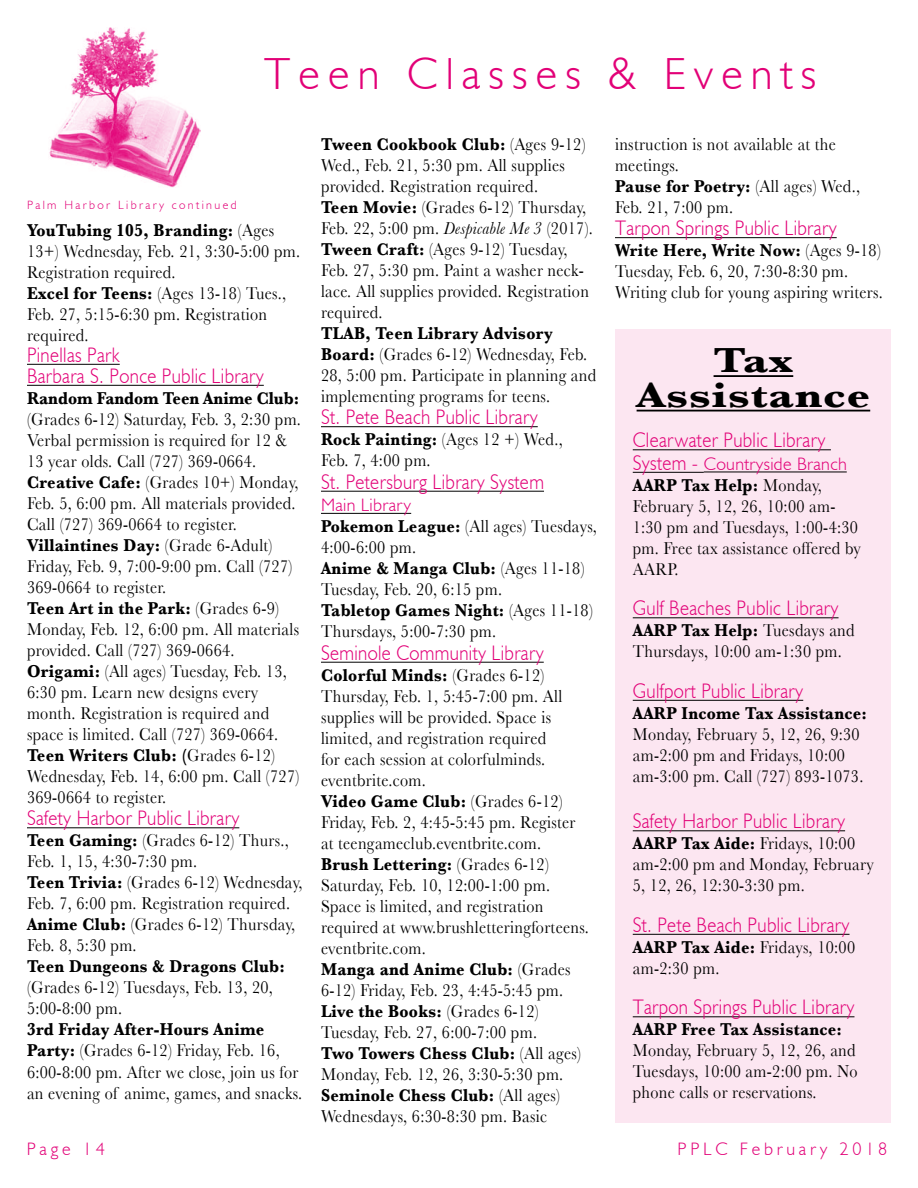
<style>
.page{position:relative;width:918px;height:1188px;background:#fff}
.page>*{position:absolute;margin:0;border:0;box-sizing:border-box;transform-origin:0 0}
.t1{font:300 45px "Humanist 521 BT";letter-spacing:.18em;color:#e20177}
.t2{font:700 36.45px/34.5px "Baskerville";letter-spacing:.02em;color:#000;text-align:center;scale:1.25 1}
.t3{font:300 21px/21px "Humanist 521 BT";letter-spacing:.02em;color:#e20177;scale:.9 1}
.t4{font:18px/21px "Baskerville";letter-spacing:.02em;color:#000;scale:.9 1}
.t5{font:700 18px "Baskerville";letter-spacing:.02em;color:#000;scale:.9 1}
.t6{font:300 18px "Humanist 521 BT";letter-spacing:.02em;color:#e20177}
.t7{font:700 18px "Baskerville";color:#000;scale:.9 1}
.t8{font:300 18px "Humanist 521 BT";letter-spacing:.21em;color:#e20177}
.t9{font:300 12px "Humanist 521 BT";letter-spacing:.2em;color:#e20177}
.s1{font-weight:700}
.s2{font-style:italic}
.s3{font-size:21px}
</style>
<div class="page">
<hr style="left:27px;top:364px;width:93px;height:1px;background:#000">
<hr style="left:27px;top:385px;width:237px;height:1px;background:#000">
<hr style="left:27px;top:827px;width:212px;height:1px;background:#000">
<hr style="left:615px;top:237px;width:222px;height:1px;background:#000">
<hr style="left:321px;top:426px;width:217px;height:1px;background:#000">
<hr style="left:321px;top:491px;width:223px;height:1px;background:#000">
<hr style="left:321px;top:513px;width:90px;height:1px;background:#000">
<hr style="left:321px;top:662px;width:223px;height:1px;background:#000">
<img style="left:49px;top:27px;width:151px;height:160px">
<div style="left:616px;top:329px;width:275px;height:794px;background:#fce6f1"></div>
<hr style="left:714px;top:375px;width:79px;height:2px;background:#000">
<hr style="left:637px;top:410px;width:233px;height:1px;background:#000">
<hr style="left:633px;top:449px;width:198px;height:1px;background:#000">
<hr style="left:633px;top:472px;width:71px;height:1px;background:#000">
<hr style="left:704px;top:472px;width:143px;height:1px;background:#000">
<hr style="left:633px;top:617px;width:206px;height:1px;background:#000">
<hr style="left:633px;top:700px;width:170px;height:1px;background:#000">
<hr style="left:633px;top:830px;width:212px;height:1px;background:#000">
<hr style="left:633px;top:934px;width:217px;height:1px;background:#000">
<hr style="left:633px;top:1016px;width:221px;height:1px;background:#000">
<h1 class="t1" style="left:264px;top:46px;width:554px">Teen Classes &amp; Events</h1>
<p class="t9" style="left:27px;top:197px;width:211px">Palm Harbor Library continued</p>
<p class="t4" style="left:27px;top:219px;width:305px"><span class="s1">YouTubing 105, Branding:</span> (Ages<br>13+) Wednesday, Feb. 21, 3:30-5:00 pm.<br>Registration required.<br><span class="s1">Excel for Teens:</span> (Ages 13-18) Tues.,<br>Feb. 27, 5:15-6:30 pm. Registration required.</p>
<p class="t3" style="left:27px;top:344px;width:265px">Pinellas Park<br>Barbara S. Ponce Public Library</p>
<p class="t7" style="left:27px;top:388px;width:304px">Random Fandom Teen Anime Club:</p>
<p class="t4" style="left:27px;top:408px;width:306px">(Grades 6-12) Saturday, Feb. 3, 2:30 pm.<br>Verbal permission is required for 12 &amp; 13 year olds. Call (727) 369-0664.<br><span class="s1">Creative Cafe:</span> (Grades 10+) Monday, Feb. 5, 6:00 pm. All materials provided.<br>Call (727) 369-0664 to register.<br><span class="s1">Villaintines Day:</span> (Grade 6-Adult)<br>Friday, Feb. 9, 7:00-9:00 pm. Call (727)<br>369-0664 to register.<br><span class="s1">Teen Art in the Park:</span> (Grades 6-9)<br>Monday, Feb. 12, 6:00 pm. All materials provided. Call (727) 369-0664.<br><span class="s1">Origami:</span> (All ages) Tuesday, Feb. 13, 6:30 pm. Learn new designs every month. Registration is required and space is limited. Call (727) 369-0664.<br><span class="s1">Teen Writers Club: (</span>Grades 6-12)<br>Wednesday, Feb. 14, 6:00 pm. Call (727)<br>369-0664 to register.</p>
<p class="t3" style="left:27px;top:807px;width:237px">Safety Harbor Public Library</p>
<p class="t4" style="left:27px;top:830px;width:307px"><span class="s1">Teen Gaming:</span> (Grades 6-12) Thurs.,<br>Feb. 1, 15, 4:30-7:30 pm.<br><span class="s1">Teen Trivia:</span> (Grades 6-12) Wednesday,<br>Feb. 7, 6:00 pm. Registration required.<br><span class="s1">Anime Club:</span> (Grades 6-12) Thursday,<br>Feb. 8, 5:30 pm.</p>
<p class="t5" style="left:27px;top:956px;width:288px">Teen Dungeons &amp; Dragons Club:</p>
<p class="t4" style="left:27px;top:977px;width:275px">(Grades 6-12) Tuesdays, Feb. 13, 20,<br>5:00-8:00 pm.</p>
<p class="t4" style="left:27px;top:1019px;width:307px"><span class="s1">3rd Friday After-Hours Anime Party:</span> (Grades 6-12) Friday, Feb. 16, 6:00-8:00 pm. After we close, join us for an evening of anime, games, and snacks.</p>
<p class="t4" style="left:321px;top:133px;width:304px"><span class="s1">Tween Cookbook Club:</span> (Ages 9-12)<br>Wed., Feb. 21, 5:30 pm. All supplies provided. Registration required.<br><span class="s1">Teen Movie:</span> (Grades 6-12) Thursday, Feb. 22, 5:00 pm. <span class="s2">Despicable Me 3</span> (2017).<br><span class="s1">Tween Craft:</span> (Ages 9-12) Tuesday, Feb. 27, 5:30 pm. Paint a washer neck&shy;lace. All supplies provided. Registration required.</p>
<p class="t4" style="left:321px;top:322px;width:307px"><span class="s1">TLAB, Teen Library Advisory Board:</span> (Grades 6-12) Wednesday, Feb.<br>28, 5:00 pm. Participate in planning and implementing programs for teens.</p>
<p class="t3" style="left:321px;top:406px;width:242px">St. Pete Beach Public Library</p>
<p class="t4" style="left:321px;top:429px;width:270px"><span class="s1">Rock Painting:</span> (Ages 12 +) Wed.,<br>Feb. 7, 4:00 pm.</p>
<p class="t3" style="left:321px;top:471px;width:249px">St. Petersburg Library System</p>
<p class="t6" style="left:321px;top:494px;width:92px">Main Library</p>
<p class="t4" style="left:321px;top:516px;width:308px"><span class="s1">Pokemon League:</span> (All ages) Tuesdays,<br>4:00-6:00 pm.<br><span class="s1">Anime &amp; Manga Club:</span> (Ages 11-18)<br>Tuesday, Feb. 20, 6:15 pm.<br><span class="s1">Tabletop Games Night:</span> (Ages 11-18)<br>Thursdays, 5:00-7:30 pm.</p>
<p class="t3" style="left:321px;top:642px;width:249px">Seminole Community Library</p>
<p class="t4" style="left:321px;top:664px;width:299px"><span class="s1">Colorful Minds:</span> (Grades 6-12)<br>Thursday, Feb. 1, 5:45-7:00 pm. All supplies will be provided. Space is limited, and registration required<br>for each session at colorfulminds. eventbrite.com.<br><span class="s1">Video Game Club:</span> (Grades 6-12)<br>Friday, Feb. 2, 4:45-5:45 pm. Register at teengameclub.eventbrite.com.<br><span class="s1">Brush Lettering:</span> (Grades 6-12)<br>Saturday, Feb. 10, 12:00-1:00 pm.<br>Space is limited, and registration required at www.brushletteringforteens. eventbrite.com.<br><span class="s1">Manga and Anime Club:</span> (Grades<br>6-12) Friday, Feb. 23, 4:45-5:45 pm.<br><span class="s1">Live the Books:</span> (Grades 6-12)<br>Tuesday, Feb. 27, 6:00-7:00 pm.<br><span class="s1">Two Towers Chess Club:</span> (All ages)<br>Monday, Feb. 12, 26, 3:30-5:30 pm.<br><span class="s1">Seminole Chess Club:</span> (All ages)<br>Wednesdays, 6:30-8:30 pm. Basic</p>
<p class="t4" style="left:615px;top:133px;width:274px">instruction is not available at the meetings.<br><span class="s1">Pause for Poetry:</span> (All ages) Wed.,<br>Feb. 21, 7:00 pm.</p>
<p class="t3" style="left:615px;top:217px;width:248px">Tarpon Springs Public Library</p>
<p class="t4" style="left:615px;top:240px;width:299px"><span class="s1">Write Here, Write Now:</span> (Ages 9-18)<br>Tuesday, Feb. 6, 20, 7:30-8:30 pm.<br>Writing club for young aspiring writers.</p>
<h2 class="t2" style="left:637px;top:343px;width:188px">Tax<br>Assistance</h2>
<p class="t3" style="left:633px;top:429px;width:216px">Clearwater Public Library</p>
<p class="t6" style="left:633px;top:453px;width:216px"><span class="s3">System -</span> Countryside Branch</p>
<p class="t4" style="left:633px;top:474px;width:255px"><span class="s1">AARP Tax Help:</span> Monday,<br>February 5, 12, 26, 10:00 am-<br>1:30 pm and Tuesdays, 1:00-4:30 pm. Free tax assistance offered by<br>AARP.</p>
<p class="t3" style="left:633px;top:597px;width:230px">Gulf Beaches Public Library</p>
<p class="t4" style="left:633px;top:620px;width:248px"><span class="s1">AARP Tax Help:</span> Tuesdays and<br>Thursdays, 10:00 am-1:30 pm.</p>
<p class="t3" style="left:633px;top:680px;width:191px">Gulfport Public Library</p>
<p class="t5" style="left:633px;top:703px;width:262px">AARP Income Tax Assistance:</p>
<p class="t4" style="left:633px;top:723px;width:258px">Monday, February 5, 12, 26, 9:30 am-2:00 pm and Fridays, 10:00 am-3:00 pm. Call (727) 893-1073.</p>
<p class="t3" style="left:633px;top:810px;width:237px">Safety Harbor Public Library</p>
<p class="t4" style="left:633px;top:833px;width:270px"><span class="s1">AARP Tax Aide:</span> Fridays, 10:00 am-2:00 pm and Monday, February<br>5, 12, 26, 12:30-3:30 pm.</p>
<p class="t3" style="left:633px;top:914px;width:242px">St. Pete Beach Public Library</p>
<p class="t4" style="left:633px;top:936px;width:249px"><span class="s1">AARP Tax Aide:</span> Fridays, 10:00 am-2:30 pm.</p>
<p class="t3" style="left:633px;top:996px;width:248px">Tarpon Springs Public Library</p>
<p class="t5" style="left:633px;top:1019px;width:234px">AARP Free Tax Assistance:</p>
<p class="t4" style="left:633px;top:1040px;width:251px;text-align:justify">Monday, February 5, 12, 26, and Tuesdays, 10:00 am-2:00 pm. No phone calls or reservations.</p>
<p class="t6" style="left:27px;top:1138px;width:79px">Page 14</p>
<p class="t8" style="left:678px;top:1138px;width:211px">PPLC February 2018</p>
</div>
